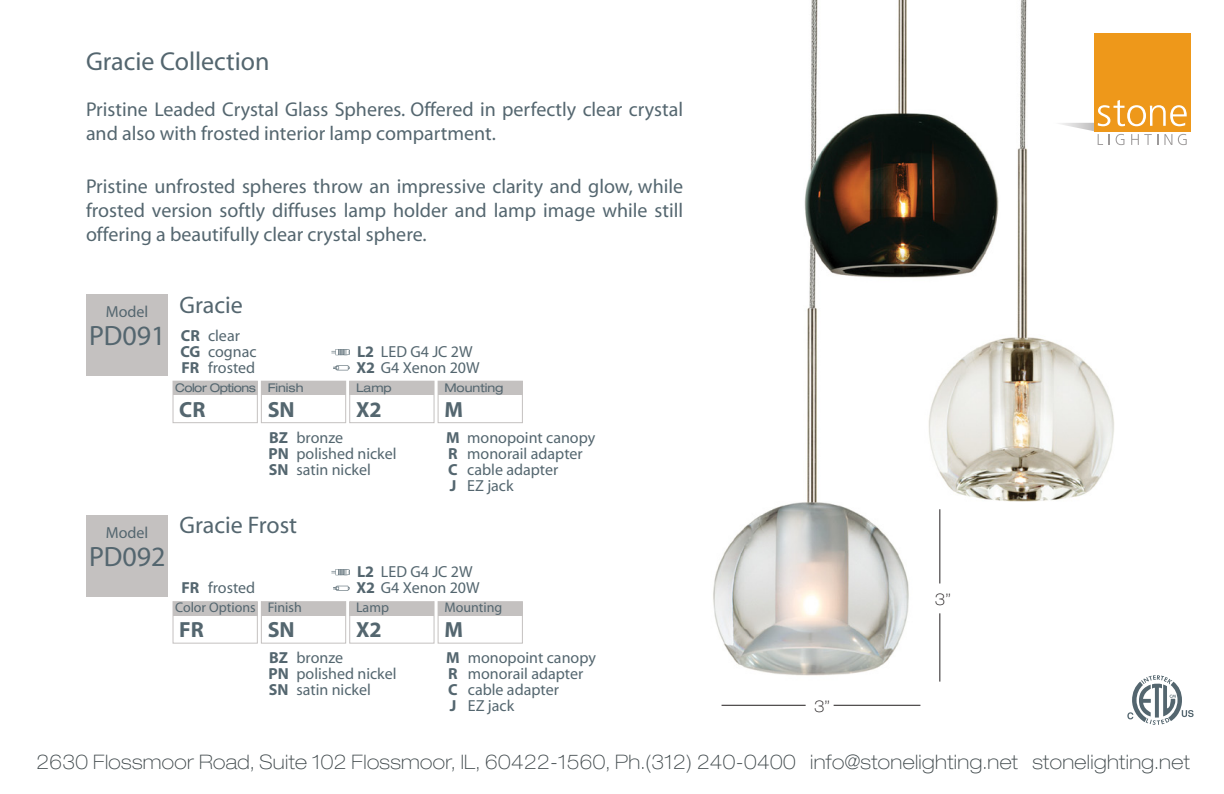
<style>
.page{position:relative;width:1224px;height:794px;background:#fff}
.page>*{position:absolute;margin:0;border:0;box-sizing:border-box;transform-origin:0 0}
.t1{font:28px "Myriad";color:#54666f}
.t2{font:26px "Myriad";color:#54666f}
.t3{font:24px "Myriad";color:#54666f}
.t4{font:700 22px "Myriad";color:#54666f}
.t5{font:20px/24px "Myriad";color:#54666f}
.t6{font:100 expanded 20px "Helvetica Neue LT Std";letter-spacing:.02em;color:#3e474a}
.t7{font:16px/16px "Myriad";color:#54666f}
.t8{font:700 16px/16px "Myriad";color:#54666f;text-align:justify}
.t9{font:100 expanded 16px "Helvetica Neue LT Std";color:#231f20}
.t10{font:14px "Myriad";color:#54666f}
.t11{font:expanded 12px "Helvetica Neue LT Std";color:#54666f}
.t12{font:expanded 12px "Helvetica Neue LT Std";letter-spacing:-.04em;color:#54666f}
.s1{font-weight:700}
</style>
<div class="page">
<img style="left:713px;top:0;width:401px;height:682px">
<hr style="left:834px;top:705px;width:86px;height:1px;background:#231f20">
<hr style="left:722px;top:705px;width:84px;height:1px;background:#231f20">
<hr style="left:940px;top:509px;width:1px;height:74px;background:#231f20">
<hr style="left:940px;top:613px;width:1px;height:68px;background:#231f20">
<div style="left:1095px;top:33px;width:96px;height:98px;background:#ee981a"></div>
<svg style="left:1052px;top:100px;width:139px;height:45px"></svg>
<svg style="left:1127px;top:675px;width:67px;height:50px"></svg>
<div style="left:173px;top:381px;width:85px;height:42px;border:1px solid #c4c1c0"></div>
<div style="left:261px;top:381px;width:85px;height:42px;border:1px solid #c4c1c0"></div>
<div style="left:349px;top:381px;width:86px;height:42px;border:1px solid #c4c1c0"></div>
<div style="left:261px;top:381px;width:85px;height:14px;background:#c4c1c0"></div>
<div style="left:350px;top:381px;width:84px;height:14px;background:#c4c1c0"></div>
<svg style="left:333px;top:365px;width:17px;height:5px"></svg>
<div style="left:173px;top:381px;width:84px;height:14px;background:#c4c1c0"></div>
<div style="left:438px;top:381px;width:85px;height:42px;border:1px solid #c4c1c0"></div>
<div style="left:438px;top:381px;width:84px;height:14px;background:#c4c1c0"></div>
<div style="left:86px;top:294px;width:82px;height:82px;background:#c4c1c0"></div>
<svg style="left:331px;top:349px;width:19px;height:6px"></svg>
<div style="left:173px;top:601px;width:85px;height:42px;border:1px solid #c4c1c0"></div>
<div style="left:261px;top:601px;width:85px;height:42px;border:1px solid #c4c1c0"></div>
<div style="left:349px;top:601px;width:86px;height:42px;border:1px solid #c4c1c0"></div>
<div style="left:261px;top:601px;width:85px;height:14px;background:#c4c1c0"></div>
<div style="left:350px;top:601px;width:84px;height:14px;background:#c4c1c0"></div>
<svg style="left:333px;top:586px;width:17px;height:5px"></svg>
<div style="left:173px;top:601px;width:84px;height:14px;background:#c4c1c0"></div>
<div style="left:438px;top:601px;width:85px;height:42px;border:1px solid #c4c1c0"></div>
<div style="left:438px;top:601px;width:84px;height:14px;background:#c4c1c0"></div>
<div style="left:86px;top:514px;width:82px;height:82px;background:#c4c1c0"></div>
<svg style="left:331px;top:569px;width:19px;height:6px"></svg>
<h2 class="t2" style="left:86px;top:48px;width:185px">Gracie Collection</h2>
<p class="t5" style="left:86px;top:98px;width:599px">Pristine Leaded Crystal Glass Spheres. Offered in perfectly clear crystal and also with frosted interior lamp compartment.</p>
<p class="t5" style="left:86px;top:175px;width:599px;text-align:justify">Pristine unfrosted spheres throw an impressive clarity and glow, while frosted version softly diffuses lamp holder and lamp image while still offering a beautifully clear crystal sphere.</p>
<p class="t7" style="left:106px;top:304px;width:44px">Model</p>
<h1 class="t1" style="left:89px;top:322px;width:78px">PD091</h1>
<p class="t7" style="left:106px;top:525px;width:44px">Model</p>
<h1 class="t1" style="left:89px;top:542px;width:78px">PD092</h1>
<p class="t3" style="left:180px;top:293px;width:65px">Gracie</p>
<p class="t8" style="left:180px;top:328px;width:21px">CR CG FR</p>
<p class="t7" style="left:208px;top:328px;width:50px">clear cognac frosted</p>
<p class="t7" style="left:356px;top:344px;width:125px"><span class="s1">L2</span> LED G4 JC 2W<br><span class="s1">X2</span> G4 Xenon 20W</p>
<p class="t12" style="left:175px;top:380px;width:82px">Color Options</p>
<p class="t11" style="left:444px;top:380px;width:61px">Mounting</p>
<p class="t4" style="left:444px;top:398px;width:20px">M</p>
<p class="t11" style="left:268px;top:380px;width:37px">Finish</p>
<p class="t11" style="left:356px;top:380px;width:37px">Lamp</p>
<p class="t4" style="left:356px;top:398px;width:27px">X2</p>
<p class="t4" style="left:179px;top:398px;width:28px">CR</p>
<p class="t4" style="left:268px;top:398px;width:29px">SN</p>
<p class="t8" style="left:269px;top:430px;width:22px">BZ PN SN</p>
<p class="t7" style="left:296px;top:430px;width:102px">bronze polished nickel satin nickel</p>
<p class="t8" style="left:446px;top:430px;width:15px;text-align:left">M<br>R<br>C<br>J</p>
<p class="t7" style="left:467px;top:430px;width:130px">monopoint canopy monorail adapter cable adapter<br>EZ jack</p>
<p class="t3" style="left:180px;top:513px;width:119px">Gracie Frost</p>
<p class="t7" style="left:181px;top:580px;width:75px"><span class="s1">FR</span> frosted</p>
<p class="t7" style="left:356px;top:564px;width:125px"><span class="s1">L2</span> LED G4 JC 2W<br><span class="s1">X2</span> G4 Xenon 20W</p>
<p class="t10" style="left:175px;top:600px;width:82px">Color Options</p>
<p class="t10" style="left:444px;top:600px;width:59px">Mounting</p>
<p class="t4" style="left:444px;top:618px;width:20px">M</p>
<p class="t10" style="left:268px;top:600px;width:36px">Finish</p>
<p class="t10" style="left:356px;top:600px;width:34px">Lamp</p>
<p class="t4" style="left:356px;top:618px;width:27px">X2</p>
<p class="t4" style="left:268px;top:618px;width:29px">SN</p>
<p class="t4" style="left:179px;top:618px;width:26px">FR</p>
<p class="t8" style="left:269px;top:650px;width:22px">BZ PN SN</p>
<p class="t7" style="left:296px;top:650px;width:102px">bronze polished nickel satin nickel</p>
<p class="t8" style="left:446px;top:650px;width:15px;text-align:left">M<br>R<br>C<br>J</p>
<p class="t7" style="left:468px;top:650px;width:130px">monopoint canopy monorail adapter cable adapter<br>EZ jack</p>
<p class="t9" style="left:814px;top:697px;width:17px">3”</p>
<p class="t9" style="left:935px;top:589px;width:17px">3”</p>
<p class="t6" style="left:37px;top:749px;width:1155px">2630 Flossmoor Road, Suite 102 Flossmoor, IL, 60422-1560, Ph.(312) 240-0400 info@stonelighting.net stonelighting.net</p>
</div>
